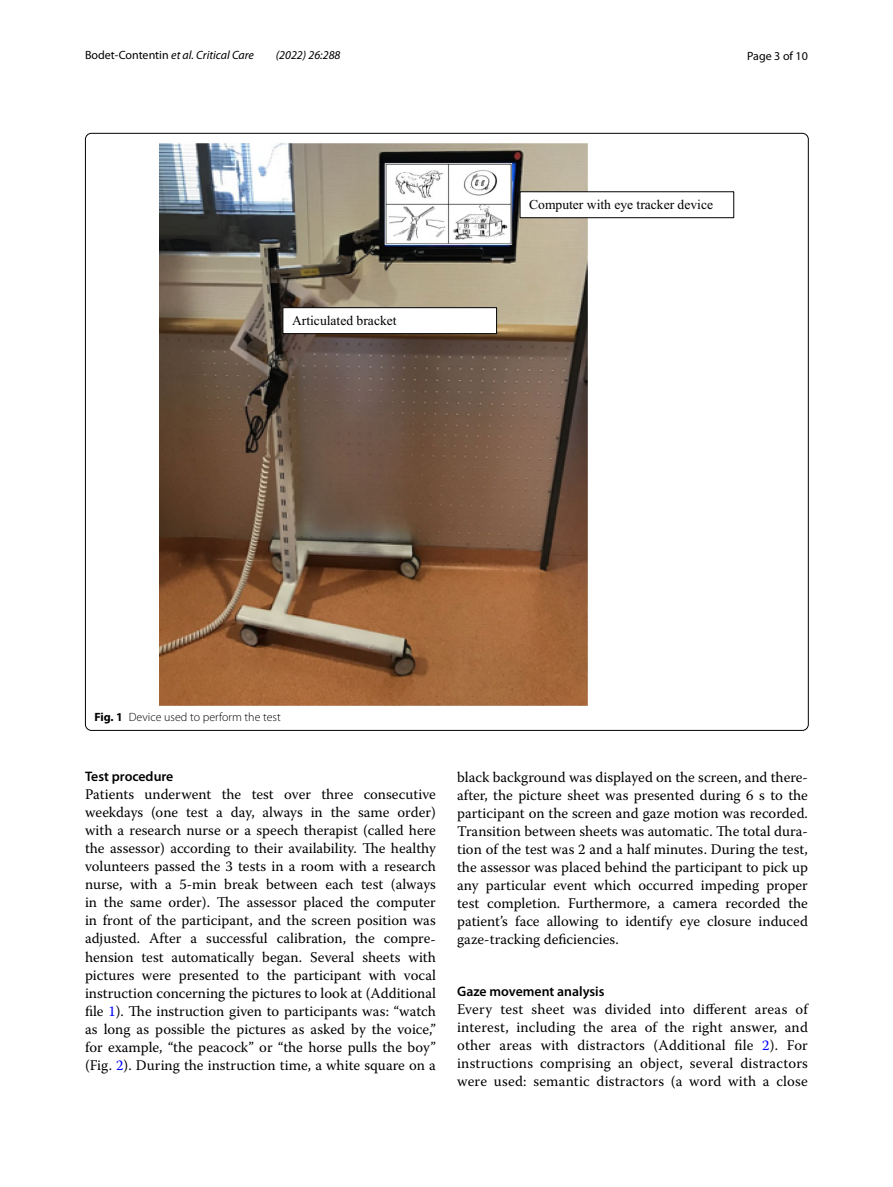
<style>
.page{position:relative;width:893px;height:1187px;background:#fff}
.page>*{position:absolute;margin:0;border:0;box-sizing:border-box;transform-origin:0 0}
.t1{font:14.7px/18px "Warnock Pro";color:#000;text-align:justify}
.t2{font:600 13.8px "Myriad Pro";color:#000}
.t3{font:13.5px "Times New Roman";color:#000}
.t4{font:italic 12px "Myriad Pro";color:#000}
.t5{font:300 12px "Myriad Pro";color:#000}
.t6{font:12px "Myriad Pro";color:#000}
.s1{font-style:normal}
.s2{font-weight:700}
.s3{color:#00f}
</style>
<div class="page">
<img style="left:160px;top:143px;width:427px;height:562px">
<div style="left:520px;top:191px;width:214px;height:27px;background:#fff;border:1px solid #000"></div>
<div style="left:283px;top:307px;width:214px;height:27px;background:#fff;border:1px solid #000"></div>
<p class="t4" style="left:85px;top:48px;width:170px"><span class="s1">Bodet‑Contentin</span> et al. Critical Care</p>
<p class="t4" style="left:276px;top:48px;width:66px">(2022) 26:288</p>
<p class="t6" style="left:747px;top:48px;width:62px">Page 3 of 10</p>
<p class="t3" style="left:292px;top:311px;width:106px">Articulated bracket</p>
<p class="t3" style="left:529px;top:195px;width:185px">Computer with eye tracker device</p>
<p class="t5" style="left:94px;top:710px;width:188px"><span class="s2">Fig. 1</span> Device used to perform the test</p>
<p class="t2" style="left:85px;top:768px;width:90px">Test procedure</p>
<p class="t1" style="left:85px;top:785px;width:352px">Patients underwent the test over three consecutive weekdays (one test a day, always in the same order) with a research nurse or a speech therapist (called here the assessor) according to their availability. The healthy volunteers passed the 3 tests in a room with a research nurse, with a 5-min break between each test (always in the same order). The assessor placed the computer in front of the participant, and the screen position was adjusted. After a successful calibration, the compre&shy;hension test automatically began. Several sheets with pictures were presented to the participant with vocal instruction concerning the pictures to look at (Additional file <span class="s3">1</span>). The instruction given to participants was: “watch as long as possible the pictures as asked by the voice,” for example, “the peacock” or “the horse pulls the boy” (Fig. <span class="s3">2</span>). During the instruction time, a white square on a</p>
<p class="t1" style="left:457px;top:767px;width:352px">black background was displayed on the screen, and there&shy;after, the picture sheet was presented during 6 s to the participant on the screen and gaze motion was recorded.<br>Transition between sheets was automatic. The total dura&shy;tion of the test was 2 and a half minutes. During the test, the assessor was placed behind the participant to pick up any particular event which occurred impeding proper test completion. Furthermore, a camera recorded the patient’s face allowing to identify eye closure induced gaze-tracking deficiencies.</p>
<p class="t2" style="left:457px;top:982px;width:149px">Gaze movement analysis</p>
<p class="t1" style="left:457px;top:999px;width:352px">Every test sheet was divided into different areas of interest, including the area of the right answer, and other areas with distractors (Additional file <span class="s3">2</span>). For instructions comprising an object, several distractors were used: semantic distractors (a word with a close</p>
</div>
